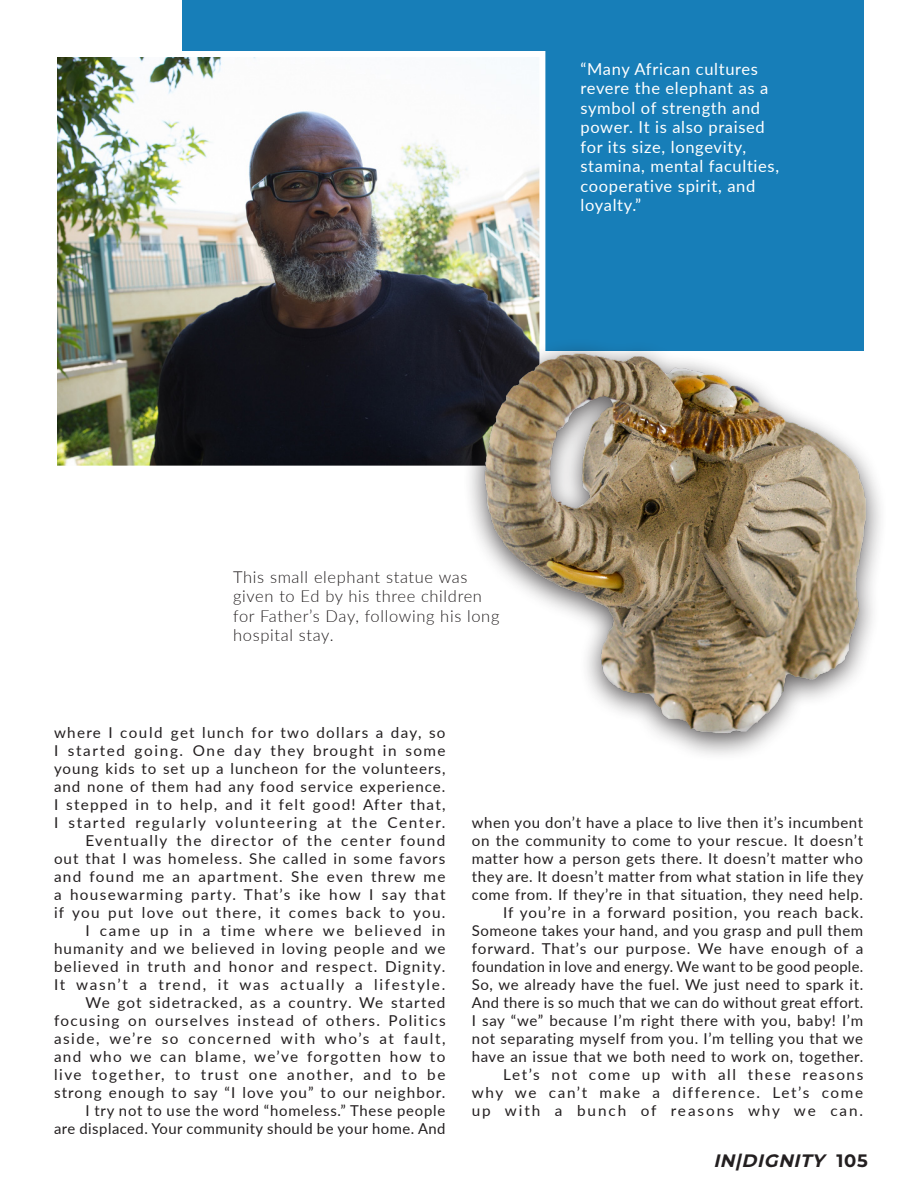
<style>
.page{position:relative;width:918px;height:1188px;background:#fff}
.page>*{position:absolute;margin:0;border:0;box-sizing:border-box;transform-origin:0 0}
.t1{font:italic 700 18px "Montserrat";color:#231f20}
.dip{font:16.5px/19.5px "Lato";letter-spacing:.04em;color:#fff}
.dip-2{font:300 16.5px/19.5px "Lato";letter-spacing:.04em;color:#231f20}
.body_text{font:15px/18px "Lato";letter-spacing:.045em;color:#231f20;text-align:justify}
.s1{font-style:normal}
</style>
<div class="page">
<hr style="left:0;top:353px;width:1px;height:142px;background:#0876b4">
<div style="left:182px;top:0;width:682px;height:351px;background:#177eb8"></div>
<img style="left:58px;top:58px;width:480px;height:407px">
<div style="left:51px;top:51px;width:494px;height:421px;border:6px solid #fff"></div>
<img style="left:440px;top:267px;width:441px;height:481px">
<p class="dip" style="left:580px;top:58px;width:200px">“Many African cultures revere the elephant as a symbol of strength and power. It is also praised for its size, longevity, stamina, mental faculties, cooperative spirit, and loyalty.”</p>
<p class="dip-2" style="left:233px;top:567px;width:268px">This small elephant statue was given to Ed by his three children for Father’s Day, following his long hospital stay.</p>
<p class="body_text" style="left:54px;top:723px;width:393px">where I could get lunch for two dollars a day, so I started going. One day they brought in some young kids to set up a luncheon for the volunteers, and none of them had any food service experience.<br>I stepped in to help, and it felt good! After that, I started regularly volunteering at the Center.</p>
<p class="body_text" style="left:54px;top:831px;width:393px;text-indent:32px">Eventually the director of the center found out that I was homeless. She called in some favors and found me an apartment. She even threw me a housewarming party. That’s ike how I say that if you put love out there, it comes back to you.</p>
<p class="body_text" style="left:54px;top:921px;width:393px;text-indent:32px">I came up in a time where we believed in humanity and we believed in loving people and we believed in truth and honor and respect. Dignity.<br>It wasn’t a trend, it was actually a lifestyle.</p>
<p class="body_text" style="left:54px;top:993px;width:393px;text-indent:32px">We got sidetracked, as a country. We started focusing on ourselves instead of others. Politics aside, we’re so concerned with who’s at fault, and who we can blame, we’ve forgotten how to live together, to trust one another, and to be strong enough to say “I love you” to our neighbor.</p>
<p class="body_text" style="left:54px;top:1101px;width:393px;text-align:right">I try not to use the word “homeless.” These people<br>are displaced. Your community should be your home. And</p>
<p class="body_text" style="left:472px;top:813px;width:393px">when you don’t have a place to live then it’s incumbent on the community to come to your rescue. It doesn’t matter how a person gets there. It doesn’t matter who they are. It doesn’t matter from what station in life they come from. If they’re in that situation, they need help.</p>
<p class="body_text" style="left:472px;top:903px;width:393px;text-align:left;text-indent:32px">If you’re in a forward position, you reach back.<br>Someone takes your hand, and you grasp and pull them forward. That’s our purpose. We have enough of a foundation in love and energy. We want to be good people.<br>So, we already have the fuel. We just need to spark it.<br>And there is so much that we can do without great effort.<br>I say “we” because I’m right there with you, baby! I’m not separating myself from you. I’m telling you that we have an issue that we both need to work on, together.</p>
<p class="body_text" style="left:472px;top:1065px;width:393px;text-indent:32px">Let’s not come up with all these reasons why we can’t make a difference. Let’s come up with a bunch of reasons why we can.</p>
<p class="t1" style="left:713px;top:1148px;width:156px">IN|DIGNITY <span class="s1">1 0 5</span></p>
</div>
